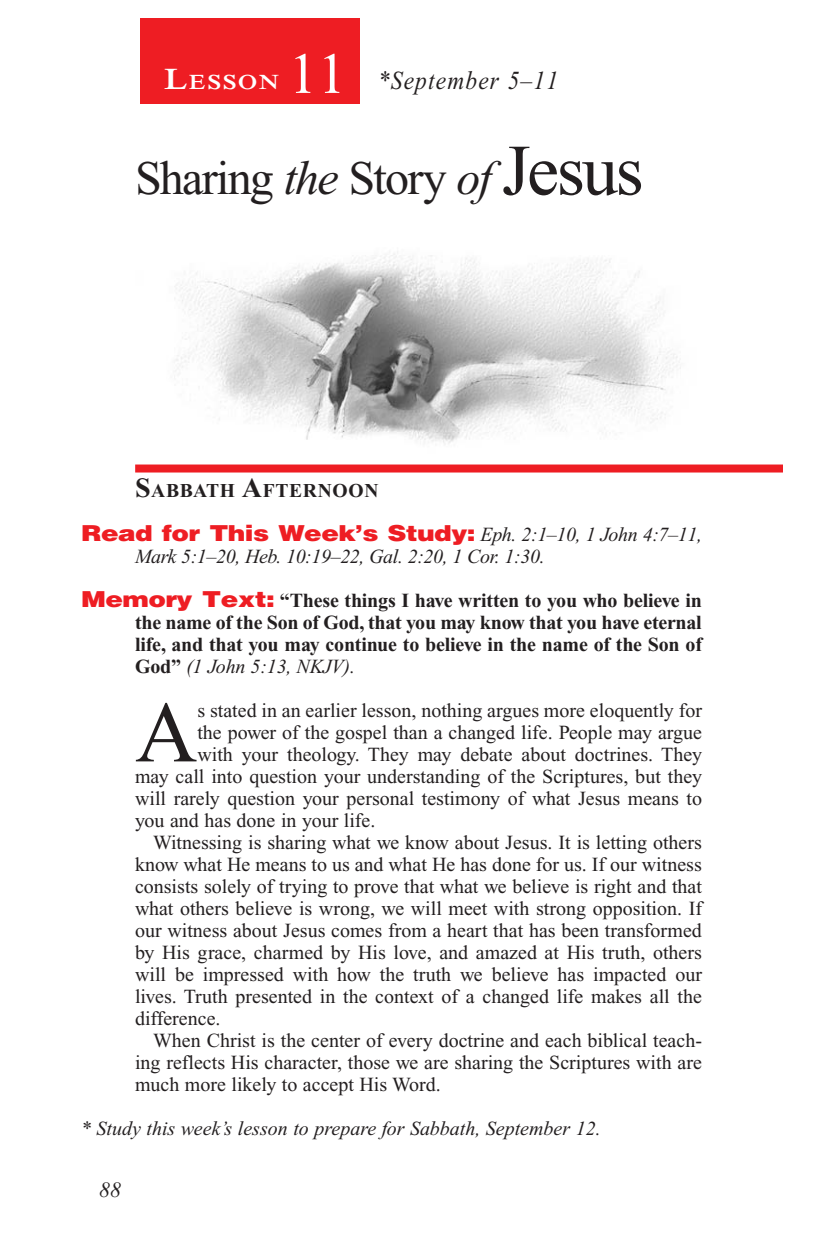
<style>
.page{position:relative;width:819px;height:1260px;background:#fff}
.page>*{position:absolute;margin:0;border:0;box-sizing:border-box;transform-origin:0 0}
.Body_Drop_Cap{font:86.4px "Times New Roman PS Std";color:#231f20}
.Lesson_Number{font:58px "Times New Roman PS Std";color:#fff}
.Lesson_Head_SA{font:48px "Times New Roman PS Std";letter-spacing:-.035em;color:#231f20}
.Lesson_Dates{font:italic 26px "Times New Roman PS Std";letter-spacing:.05em;color:#231f20;scale:.9 1}
.Question{font:900 22px "Helvetica LT Std";letter-spacing:-.02em;color:#ee1d23;scale:1.2 1}
.t1{font:italic 22px "Times New Roman PS Std";color:#231f20}
.Lesson_Start_Head{font:600 21px "Times NRMT Std";letter-spacing:.07em;color:#fff;scale:1.1 1}
.Body{font:20px/22px "Times New Roman PS Std";color:#231f20;text-align:justify}
.Body_Drop_Cap-2{font:20px "Times New Roman PS Std";color:#231f20}
.Question-2{font:700 20px/22px "Times New Roman PS Std";letter-spacing:-.01em;color:#231f20;text-align:justify}
.Question-3{font:italic 20px "Times New Roman PS Std";color:#231f20}
.Question-4{font:italic 20px "Times New Roman PS Std";letter-spacing:-.02em;color:#231f20}
.Sabbath_Afternoon_He{font:700 19.6px "Times New Roman PS Std";letter-spacing:.035em;color:#231f20}
.s1{font-size:30px}
.s2{font-style:italic}
.s3{font-size:72px}
.s4{font-size:28px}
.s5{font-family:"Times New Roman PS Std";font-weight:400;font-style:italic;font-size:20px;color:#231f20}
.s6{font-family:"Helvetica LT Std";font-weight:900;font-size:22px;color:#ee1d23}
.s7{font-weight:400;font-style:italic}
</style>
<div class="page">
<div style="left:135px;top:465px;width:648px;height:8px;background:#ee1d23"></div>
<div style="left:140px;top:18px;width:220px;height:86px;background:#ee1d23"></div>
<img style="left:174px;top:252px;width:507px;height:192px">
<p class="Lesson_Number" style="left:288px;top:42px;width:59px">11</p>
<p class="Lesson_Start_Head" style="left:164px;top:70px;width:106px"><span class="s1">L</span>ESSON</p>
<p class="Lesson_Dates" style="left:378px;top:66px;width:202px">*September 5–11</p>
<p class="Lesson_Head_SA" style="left:135px;top:152px;width:510px">Sharing <span class="s2">the</span> Story <span class="s2">of</span> <span class="s3">Jesus</span></p>
<p class="Sabbath_Afternoon_He" style="left:135px;top:480px;width:245px"><span class="s4">S</span>ABBATH <span class="s4">A</span>FTERNOON</p>
<p class="Question" style="left:81px;top:519px;width:519px">Read for This Week’s Study: <span class="s5">Eph. 2:1–10, 1 John 4:7–11,</span></p>
<p class="Question-4" style="left:135px;top:546px;width:411px">Mark 5:1–20, Heb. 10:19–22, Gal. 2:20, 1 Cor. 1:30.</p>
<p class="Question-2" style="left:135px;top:590px;width:568px;text-indent:-54px"><span class="s6">Memory Text:</span> “These things I have written to you who believe in the name of the Son of God, that you may know that you have eternal life, and that you may continue to believe in the name of the Son of God” <span class="s7">(1 John 5:13, NKJV).</span></p>
<p class="Body_Drop_Cap" style="left:135px;top:686px;width:64px">A</p>
<p class="Body_Drop_Cap-2" style="left:197px;top:700px;width:506px">s stated in an earlier lesson, nothing argues more eloquently for</p>
<p class="Body_Drop_Cap-2" style="left:197px;top:722px;width:506px">the power of the gospel than a changed life. People may argue</p>
<p class="Body_Drop_Cap-2" style="left:197px;top:744px;width:506px">with your theology. They may debate about doctrines. They</p>
<p class="Body_Drop_Cap-2" style="left:135px;top:766px;width:568px">may call into question your understanding of the Scriptures, but they</p>
<p class="Body_Drop_Cap-2" style="left:135px;top:788px;width:569px">will rarely question your personal testimony of what Jesus means to</p>
<p class="Body_Drop_Cap-2" style="left:135px;top:810px;width:242px">you and has done in your life.</p>
<p class="Body" style="left:135px;top:832px;width:569px;text-indent:18px">Witnessing is sharing what we know about Jesus. It is letting others know what He means to us and what He has done for us. If our witness consists solely of trying to prove that what we believe is right and that what others believe is wrong, we will meet with strong opposition. If our witness about Jesus comes from a heart that has been transformed by His grace, charmed by His love, and amazed at His truth, others will be impressed with how the truth we believe has impacted our lives. Truth presented in the context of a changed life makes all the difference.</p>
<p class="Body" style="left:135px;top:1030px;width:568px;text-indent:18px">When Christ is the center of every doctrine and each biblical teach&shy;ing reflects His character, those we are sharing the Scriptures with are much more likely to accept His Word.</p>
<p class="Question-3" style="left:81px;top:1118px;width:521px">* Study this week’s lesson to prepare for Sabbath, September 12.</p>
<p class="t1" style="left:99px;top:1178px;width:23px">88</p>
</div>
